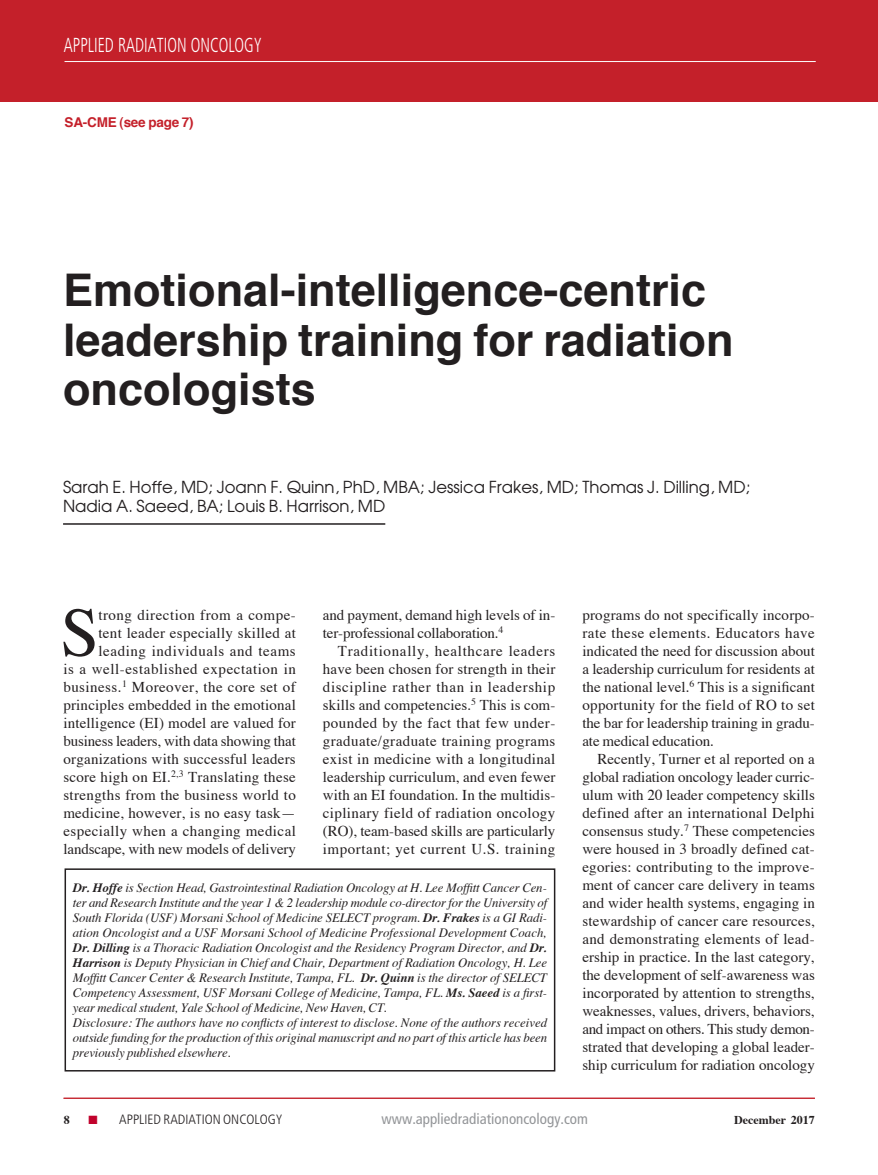
<style>
.page{position:relative;width:878px;height:1175px;background:#fff}
.page>*{position:absolute;margin:0;border:0;box-sizing:border-box;transform-origin:0 0}
.Article_1st_parag_Dr{font:69.45px "Times";color:#231f20}
.Article_title{font:700 45px/49.5px "Helvetica";color:#231f20}
.Article_References_S{font:300 condensed 20.25px "Frutiger";color:#fff;scale:.8 1}
.Article_author_line{font:16.5px/19.5px "Avant Garde";color:#231f20}
.Article_body_copy{font:15px/18px "Times";color:#231f20;text-align:justify}
.Article_1st_parag_Dr-2{font:15px/18px "Times";letter-spacing:.015em;color:#231f20;text-align:right}
.Article_1st_parag_Dr-3{font:15px/18px "Times";letter-spacing:-.01em;color:#231f20}
.t1{font:condensed 15px "Frutiger";color:#939598}
.t2{font:300 condensed 13.5px "Frutiger";color:#231f20}
.t3{font:700 13.5px "Helvetica";letter-spacing:-.015em;color:#c4202a}
.Article_author_box{font:italic 12.75px/15px "Times";letter-spacing:-.01em;color:#231f20;text-align:justify}
.t4{font:700 12px "Times";color:#231f20}
.s1{font-weight:700}
.s2{color:#c1022c}
</style>
<div class="page">
<hr style="left:877px;top:0;width:1px;height:101px;background:#c4202a">
<div style="left:0;top:0;width:877px;height:101px;background:#c4202a"></div>
<hr style="left:64px;top:61px;width:751px;height:1px;background:#fff">
<hr style="left:64px;top:1097px;width:750px;height:1px;background:#c4202a">
<hr style="left:63px;top:523px;width:322px;height:2px;background:#231f20">
<div style="left:65px;top:868px;width:490px;height:203px;border:2px solid #231f20"></div>
<p class="Article_References_S" style="left:64px;top:34px;width:249px">APPLIED RADIATION ONCOLOGY</p>
<p class="t3" style="left:64px;top:113px;width:131px">SA-CME (see page 7)</p>
<p class="Article_title" style="left:63px;top:268px;width:672px">Emotional-intelligence-centric leadership training for radiation oncologists</p>
<p class="Article_author_line" style="left:63px;top:477px;width:688px">Sarah E. Hoffe, MD; Joann F. Quinn, PhD, MBA; Jessica Frakes, MD; Thomas J. Dilling, MD;<br>Nadia A. Saeed, BA; Louis B. Harrison, MD</p>
<p class="Article_1st_parag_Dr" style="left:60px;top:567px;width:40px">S</p>
<p class="Article_1st_parag_Dr-2" style="left:63px;top:604px;width:234px">trong direction from a compe-<br>tent leader especially skilled at leading individuals and teams<br>is a well-established expectation in business.<sup>1</sup> Moreover, the core set of principles embedded in the emotional intelligence (EI) model are valued for business leaders, with data showing that organizations with successful leaders score high on EI.<sup>2,3</sup> Translating these strengths from the business world to medicine, however, is no easy task— especially when a changing medical landscape, with new models of delivery</p>
<p class="Article_1st_parag_Dr-3" style="left:323px;top:604px;width:234px">and payment, demand high levels of in&shy;ter-professional collaboration.<sup>4</sup></p>
<p class="Article_body_copy" style="left:323px;top:640px;width:234px;text-indent:15px">Traditionally, healthcare leaders have been chosen for strength in their discipline rather than in leadership skills and competencies.<sup>5</sup> This is com&shy;pounded by the fact that few under&shy;graduate/graduate training programs exist in medicine with a longitudinal leadership curriculum, and even fewer with an EI foundation. In the multidis&shy;ciplinary field of radiation oncology (RO), team-based skills are particularly important; yet current U.S. training</p>
<p class="Article_author_box" style="left:73px;top:879px;width:476px"><span class="s1">Dr. Hoffe</span> is Section Head, Gastrointestinal Radiation Oncology at H. Lee Moffitt Cancer Cen&shy;ter and Research Institute and the year 1 &amp; 2 leadership module co-director for the University of South Florida (USF) Morsani School of Medicine SELECT program. <span class="s1">Dr. Frakes</span> is a GI Radi&shy;ation Oncologist and a USF Morsani School of Medicine Professional Development Coach, <span class="s1">Dr. Dilling</span> is a Thoracic Radiation Oncologist and the Residency Program Director, and <span class="s1">Dr.<br>Harrison</span> is Deputy Physician in Chief and Chair, Department of Radiation Oncology, H. Lee Moffitt Cancer Center &amp; Research Institute, Tampa, FL. <span class="s1">Dr. Quinn</span> is the director of SELECT Competency Assessment, USF Morsani College of Medicine, Tampa, FL. <span class="s1">Ms. Saeed</span> is a first&shy;year medical student, Yale School of Medicine, New Haven, CT.</p>
<p class="Article_author_box" style="left:73px;top:1014px;width:476px">Disclosure: The authors have no conflicts of interest to disclose. None of the authors received outside funding for the production of this original manuscript and no part of this article has been previously published elsewhere.</p>
<p class="Article_body_copy" style="left:582px;top:604px;width:234px">programs do not specifically incorpo&shy;rate these elements. Educators have indicated the need for discussion about a leadership curriculum for residents at the national level.<sup>6</sup> This is a significant opportunity for the field of RO to set the bar for leadership training in gradu&shy;ate medical education.</p>
<p class="Article_body_copy" style="left:582px;top:748px;width:234px;text-indent:15px">Recently, Turner et al reported on a global radiation oncology leader curric&shy;ulum with 20 leader competency skills defined after an international Delphi consensus study.<sup>7</sup> These competencies were housed in 3 broadly defined cat&shy;egories: contributing to the improve&shy;ment of cancer care delivery in teams and wider health systems, engaging in stewardship of cancer care resources, and demonstrating elements of lead&shy;ership in practice. In the last category, the development of self-awareness was incorporated by attention to strengths, weaknesses, values, drivers, behaviors, and impact on others. This study demon&shy;strated that developing a global leader&shy;ship curriculum for radiation oncology</p>
<p class="t4" style="left:64px;top:1108px;width:7px">8</p>
<p class="t2" style="left:89px;top:1111px;width:195px"><span class="s2">■</span> APPLIED RADIATION ONCOLOGY</p>
<p class="t1" style="left:381px;top:1110px;width:208px">www.appliedradiationoncology.com</p>
<p class="t4" style="left:734px;top:1108px;width:82px">December 2017</p>
</div>
